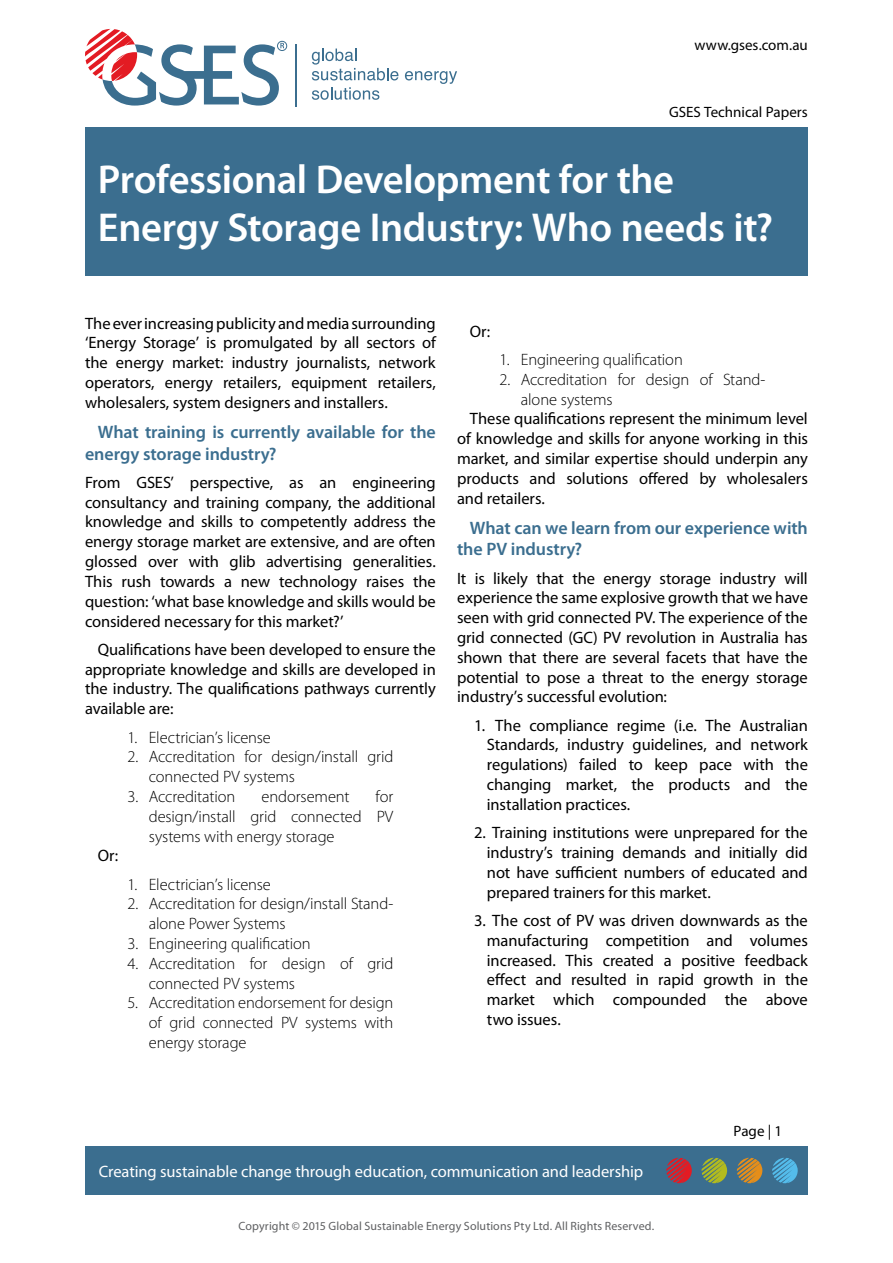
<style>
.page{position:relative;width:893px;height:1263px;background:#fff}
.page>*{position:absolute;margin:0;border:0;box-sizing:border-box;transform-origin:0 0}
.t1{font:600 40.5px/48.6px "Myriad Pro";letter-spacing:-.01em;color:#fff}
.t2{font:600 18px/21.6px "Myriad Pro";letter-spacing:-.005em;color:#3b6e8f}
.t3{font:16.5px/19.8px "Myriad Pro";letter-spacing:-.005em;color:#000;text-align:justify}
.t4{font:300 16.5px/19.8px "Myriad Pro";letter-spacing:-.005em;color:#000}
.t5{font:16.5px "Myriad Pro";letter-spacing:-.005em;color:#fff}
.t6{font:15px "Myriad Pro";color:#000}
.t7{font:12px "Myriad Pro";letter-spacing:.01em;color:#5f6062}
</style>
<div class="page">
<svg style="left:312px;top:49px;width:86px;height:31px"></svg>
<svg style="left:405px;top:71px;width:52px;height:13px"></svg>
<svg style="left:312px;top:87px;width:67px;height:13px"></svg>
<hr style="left:295px;top:44px;width:2px;height:62px;background:#3b6e8f">
<svg style="left:85px;top:29px;width:199px;height:77px"></svg>
<div style="left:277px;top:41px;width:10px;height:10px;border:1px solid #3b6e8f;border-radius:50%"></div>
<div style="left:85px;top:1146px;width:723px;height:49px;background:#3b6e8f"></div>
<svg style="left:666px;top:1158px;width:26px;height:25px"></svg>
<svg style="left:702px;top:1158px;width:25px;height:25px"></svg>
<svg style="left:737px;top:1158px;width:25px;height:25px"></svg>
<svg style="left:772px;top:1158px;width:26px;height:25px"></svg>
<div style="left:85px;top:128px;width:723px;height:148px;background:#3b6e8f"></div>
<p class="t6" style="left:694px;top:36px;width:115px">www.gses.com.au</p>
<p class="t6" style="left:669px;top:103px;width:140px">GSES Technical Papers</p>
<h1 class="t1" style="left:98px;top:154px;width:677px">Professional Development for the<br>Energy Storage Industry: Who needs it?</h1>
<p class="t3" style="left:85px;top:313px;width:352px">The ever increasing publicity and media surrounding ‘Energy Storage’ is promulgated by all sectors of the energy market: industry journalists, network operators, energy retailers, equipment retailers, wholesalers, system designers and installers.</p>
<p class="t2" style="left:85px;top:421px;width:352px;text-indent:13px">What training is currently available for the energy storage industry?</p>
<p class="t3" style="left:85px;top:472px;width:352px">From GSES’ perspective, as an engineering consultancy and training company, the additional knowledge and skills to competently address the energy storage market are extensive, and are often glossed over with glib advertising generalities.<br>This rush towards a new technology raises the question: ‘what base knowledge and skills would be considered necessary for this market?’</p>
<p class="t3" style="left:85px;top:639px;width:352px;text-indent:13px">Qualifications have been developed to ensure the appropriate knowledge and skills are developed in the industry. The qualifications pathways currently available are:</p>
<p class="t4" style="left:128px;top:727px;width:145px">1. Electrician’s license</p>
<p class="t4" style="left:149px;top:747px;width:246px;text-indent:-21px">2. Accreditation for design/install grid connected PV systems</p>
<p class="t4" style="left:128px;top:786px;width:109px">3. Accreditation</p>
<p class="t4" style="left:261px;top:786px;width:89px">endorsement</p>
<p class="t4" style="left:149px;top:786px;width:246px;text-align:justify;text-indent:227px">for design/install grid connected PV systems with energy storage</p>
<p class="t3" style="left:98px;top:846px;width:22px">Or:</p>
<p class="t4" style="left:128px;top:874px;width:145px">1. Electrician’s license</p>
<p class="t4" style="left:149px;top:894px;width:246px;text-indent:-21px">2. Accreditation for design/install Stand&shy;alone Power Systems</p>
<p class="t4" style="left:128px;top:933px;width:185px">3. Engineering qualification</p>
<p class="t4" style="left:149px;top:953px;width:246px;text-indent:-21px">4. Accreditation for design of grid connected PV systems</p>
<p class="t4" style="left:149px;top:993px;width:246px;text-align:justify;text-indent:-21px">5. Accreditation endorsement for design of grid connected PV systems with energy storage</p>
<p class="t3" style="left:470px;top:321px;width:22px">Or:</p>
<p class="t4" style="left:500px;top:349px;width:185px">1. Engineering qualification</p>
<p class="t4" style="left:521px;top:369px;width:246px;text-indent:-21px">2. Accreditation for design of Stand&shy;alone systems</p>
<p class="t3" style="left:457px;top:409px;width:352px;text-indent:13px">These qualifications represent the minimum level of knowledge and skills for anyone working in this market, and similar expertise should underpin any products and solutions offered by wholesalers and retailers.</p>
<p class="t2" style="left:457px;top:516px;width:352px;text-indent:13px">What can we learn from our experience with the PV industry?</p>
<p class="t3" style="left:457px;top:568px;width:352px">It is likely that the energy storage industry will experience the same explosive growth that we have seen with grid connected PV. The experience of the grid connected (GC) PV revolution in Australia has shown that there are several facets that have the potential to pose a threat to the energy storage industry’s successful evolution:</p>
<p class="t3" style="left:487px;top:715px;width:323px;text-indent:-13px">1. The compliance regime (i.e. The Australian Standards, industry guidelines, and network regulations) failed to keep pace with the changing market, the products and the installation practices.</p>
<p class="t3" style="left:487px;top:822px;width:323px;text-indent:-13px">2. Training institutions were unprepared for the industry’s training demands and initially did not have sufficient numbers of educated and prepared trainers for this market.</p>
<p class="t3" style="left:487px;top:910px;width:323px;text-indent:-13px">3. The cost of PV was driven downwards as the manufacturing competition and volumes increased. This created a positive feedback effect and resulted in rapid growth in the market which compounded the above two issues.</p>
<p class="t6" style="left:733px;top:1121px;width:50px">Page | 1</p>
<p class="t5" style="left:99px;top:1161px;width:546px">Creating sustainable change through education, communication and leadership</p>
<p class="t7" style="left:239px;top:1219px;width:417px">Copyright © 2015 Global Sustainable Energy Solutions Pty Ltd. All Rights Reserved.</p>
</div>
